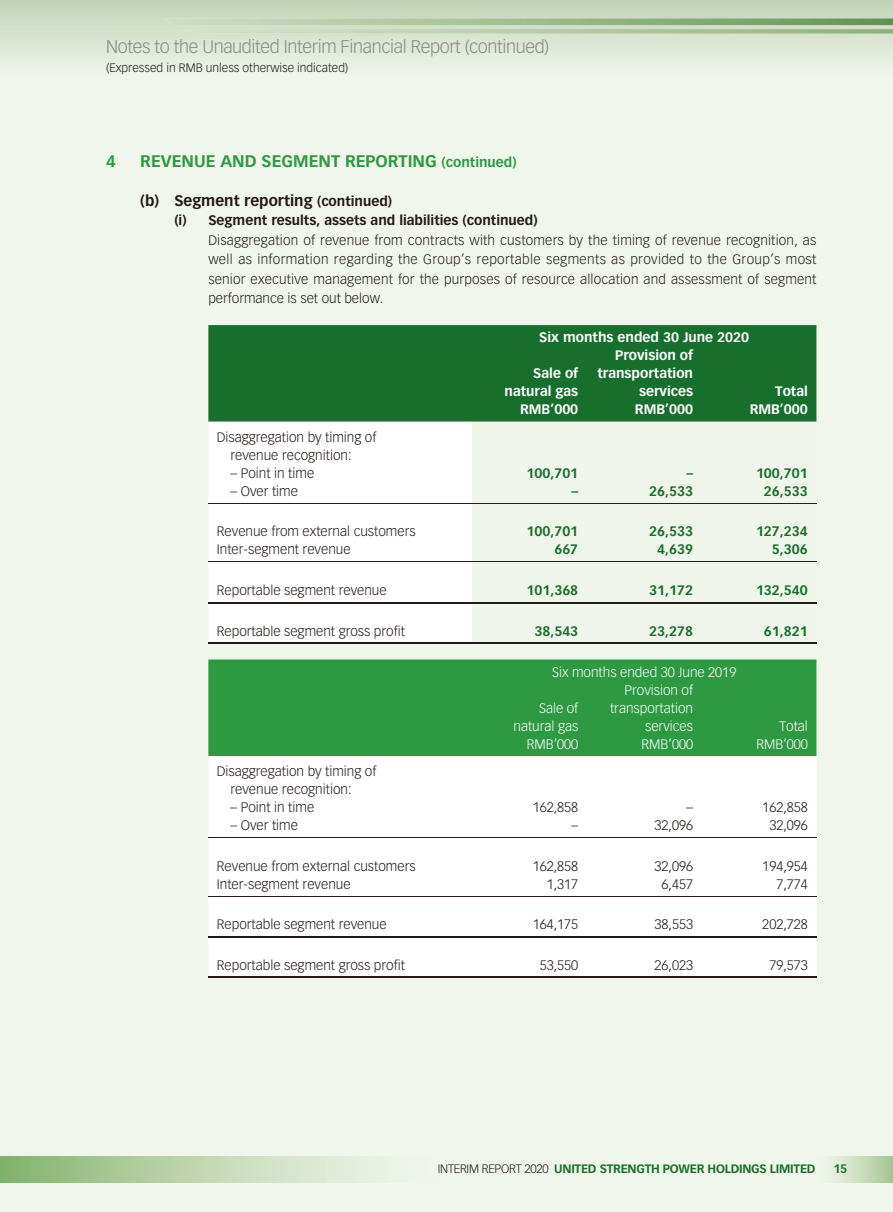
<style>
.page{position:relative;width:893px;height:1212px;background:#f1f6ed}
.page>*{position:absolute;margin:0;border:0;box-sizing:border-box;transform-origin:0 0}
.t1{font:300 18px "Vectora LT Std";letter-spacing:-.02em;color:#898989}
.t2{font:700 16.5px "Vectora LT Std";color:#2d9a41}
.t3{font:700 15px "Vectora LT Std";color:#231916}
.t4{font:300 13.5px/19.5px "Vectora LT Std";color:#231916}
.t5{font:700 13.5px/18px "Vectora LT Std";color:#fff;text-align:right}
.t6{font:700 13.5px "Vectora LT Std";color:#186f2b}
.t7{font:300 13.5px/18px "Vectora LT Std";color:#fff;text-align:right}
.t8{font:700 13.5px "Vectora LT Std";color:#231916}
.t9{font:700 12px "Vectora LT Std";letter-spacing:-.02em;color:#186f2b}
.t10{font:300 12px "Vectora LT Std";color:#231916}
.s1{font-size:13.5px}
.s2{font-weight:300;color:#231916}
</style>
<div class="page">
<div style="left:816px;top:1157px;width:77px;height:25px;background:linear-gradient(to right,#f7f9f4,#a9c894)"></div>
<div style="left:0;top:1157px;width:437px;height:25px;background:linear-gradient(to right,#87b670,#fbfbf7)"></div>
<svg style="left:0;top:0;width:893px;height:62px"></svg>
<img style="left:163px;top:18px;width:730px;height:7px">
<img style="left:184px;top:29px;width:709px;height:5px">
<div style="left:208px;top:325px;width:608px;height:97px;background:#186f2b"></div>
<div style="left:208px;top:422px;width:264px;height:220px;background:#fff"></div>
<svg style="left:472px;top:603px;width:344px;height:1px"></svg>
<hr style="left:208px;top:503px;width:264px;height:1px;background:#231916">
<hr style="left:472px;top:503px;width:115px;height:1px;background:#231916">
<hr style="left:587px;top:503px;width:115px;height:1px;background:#231916">
<hr style="left:702px;top:503px;width:114px;height:1px;background:#231916">
<hr style="left:208px;top:561px;width:264px;height:1px;background:#231916">
<hr style="left:472px;top:561px;width:115px;height:1px;background:#231916">
<hr style="left:587px;top:561px;width:115px;height:1px;background:#231916">
<hr style="left:702px;top:561px;width:114px;height:1px;background:#231916">
<hr style="left:208px;top:602px;width:264px;height:1px;background:#231916">
<hr style="left:472px;top:602px;width:115px;height:1px;background:#231916">
<hr style="left:587px;top:602px;width:115px;height:1px;background:#231916">
<hr style="left:702px;top:602px;width:114px;height:1px;background:#231916">
<hr style="left:208px;top:642px;width:264px;height:2px;background:#231916">
<hr style="left:472px;top:642px;width:115px;height:2px;background:#231916">
<hr style="left:587px;top:642px;width:115px;height:2px;background:#231916">
<hr style="left:702px;top:642px;width:114px;height:2px;background:#231916">
<div style="left:208px;top:659px;width:608px;height:97px;background:#2d9a41"></div>
<div style="left:208px;top:756px;width:608px;height:221px;background:#fff"></div>
<hr style="left:208px;top:837px;width:264px;height:1px;background:#231916">
<hr style="left:472px;top:837px;width:115px;height:1px;background:#231916">
<hr style="left:587px;top:837px;width:115px;height:1px;background:#231916">
<hr style="left:702px;top:837px;width:114px;height:1px;background:#231916">
<hr style="left:208px;top:896px;width:264px;height:1px;background:#231916">
<hr style="left:472px;top:896px;width:115px;height:1px;background:#231916">
<hr style="left:587px;top:896px;width:115px;height:1px;background:#231916">
<hr style="left:702px;top:896px;width:114px;height:1px;background:#231916">
<hr style="left:208px;top:936px;width:264px;height:2px;background:#231916">
<hr style="left:472px;top:936px;width:115px;height:2px;background:#231916">
<hr style="left:587px;top:936px;width:115px;height:2px;background:#231916">
<hr style="left:702px;top:936px;width:114px;height:2px;background:#231916">
<hr style="left:208px;top:977px;width:264px;height:1px;background:#231916">
<hr style="left:472px;top:977px;width:115px;height:1px;background:#231916">
<hr style="left:587px;top:977px;width:115px;height:1px;background:#231916">
<hr style="left:702px;top:977px;width:114px;height:1px;background:#231916">
<h1 class="t1" style="left:106px;top:38px;width:444px">Notes to the Unaudited Interim Financial Report (continued)</h1>
<p class="t10" style="left:106px;top:62px;width:243px">(Expressed in RMB unless otherwise indicated)</p>
<p class="t2" style="left:106px;top:153px;width:11px">4</p>
<p class="t2" style="left:140px;top:153px;width:378px">REVENUE AND SEGMENT REPORTING <span class="s1">(continued)</span></p>
<p class="t3" style="left:140px;top:193px;width:253px">(b) Segment reporting <span class="s1">(continued)</span></p>
<p class="t8" style="left:174px;top:214px;width:365px">(i) Segment results, assets and liabilities (continued)</p>
<p class="t4" style="left:208px;top:231px;width:610px;text-align:justify">Disaggregation of revenue from contracts with customers by the timing of revenue recognition, as well as information regarding the Group’s reportable segments as provided to the Group’s most senior executive management for the purposes of resource allocation and assessment of segment performance is set out below.</p>
<p class="t5" style="left:539px;top:329px;width:211px">Six months ended 30 June 2020</p>
<p class="t5" style="left:505px;top:365px;width:75px">Sale of natural gas</p>
<p class="t5" style="left:597px;top:347px;width:97px">Provision of transportation services</p>
<p class="t5" style="left:775px;top:383px;width:34px">Total</p>
<p class="t5" style="left:520px;top:401px;width:60px">RMB’000</p>
<p class="t5" style="left:635px;top:401px;width:60px">RMB’000</p>
<p class="t5" style="left:750px;top:401px;width:60px">RMB’000</p>
<p class="t4" style="left:230px;top:429px;width:147px;line-height:18px;text-indent:-14px">Disaggregation by timing of revenue recognition:</p>
<p class="t4" style="left:230px;top:464px;width:85px">– Point in time</p>
<p class="t6" style="left:526px;top:467px;width:53px">100,701</p>
<p class="t6" style="left:686px;top:467px;width:8px">–</p>
<p class="t6" style="left:756px;top:467px;width:53px">100,701</p>
<p class="t4" style="left:230px;top:482px;width:69px">– Over time</p>
<p class="t6" style="left:572px;top:485px;width:8px">–</p>
<p class="t6" style="left:649px;top:485px;width:45px">26,533</p>
<p class="t6" style="left:764px;top:485px;width:45px">26,533</p>
<p class="t4" style="left:217px;top:523px;width:200px">Revenue from external customers</p>
<p class="t6" style="left:526px;top:525px;width:53px">100,701</p>
<p class="t6" style="left:649px;top:525px;width:45px">26,533</p>
<p class="t6" style="left:756px;top:525px;width:53px">127,234</p>
<p class="t4" style="left:217px;top:541px;width:135px">Inter-segment revenue</p>
<p class="t6" style="left:554px;top:543px;width:25px">667</p>
<p class="t6" style="left:657px;top:543px;width:37px">4,639</p>
<p class="t6" style="left:772px;top:543px;width:37px">5,306</p>
<p class="t4" style="left:217px;top:581px;width:171px">Reportable segment revenue</p>
<p class="t6" style="left:526px;top:584px;width:53px">101,368</p>
<p class="t6" style="left:649px;top:584px;width:45px">31,172</p>
<p class="t6" style="left:756px;top:584px;width:53px">132,540</p>
<p class="t4" style="left:217px;top:622px;width:190px">Reportable segment gross profit</p>
<p class="t6" style="left:534px;top:624px;width:45px">38,543</p>
<p class="t6" style="left:649px;top:624px;width:45px">23,278</p>
<p class="t6" style="left:764px;top:624px;width:45px">61,821</p>
<p class="t7" style="left:552px;top:664px;width:186px">Six months ended 30 June 2019</p>
<p class="t7" style="left:513px;top:700px;width:66px">Sale of natural gas</p>
<p class="t7" style="left:610px;top:682px;width:85px">Provision of transportation services</p>
<p class="t7" style="left:779px;top:718px;width:30px">Total</p>
<p class="t7" style="left:527px;top:736px;width:53px">RMB’000</p>
<p class="t7" style="left:642px;top:736px;width:53px">RMB’000</p>
<p class="t7" style="left:756px;top:736px;width:53px">RMB’000</p>
<p class="t4" style="left:230px;top:763px;width:147px;line-height:18px;text-indent:-14px">Disaggregation by timing of revenue recognition:</p>
<p class="t4" style="left:230px;top:799px;width:85px">– Point in time</p>
<p class="t4" style="left:533px;top:799px;width:47px">162,858</p>
<p class="t4" style="left:686px;top:799px;width:8px">–</p>
<p class="t4" style="left:762px;top:799px;width:47px">162,858</p>
<p class="t4" style="left:230px;top:817px;width:69px">– Over time</p>
<p class="t4" style="left:572px;top:817px;width:8px">–</p>
<p class="t4" style="left:654px;top:817px;width:40px">32,096</p>
<p class="t4" style="left:769px;top:817px;width:40px">32,096</p>
<p class="t4" style="left:217px;top:857px;width:200px">Revenue from external customers</p>
<p class="t4" style="left:533px;top:857px;width:47px">162,858</p>
<p class="t4" style="left:654px;top:857px;width:40px">32,096</p>
<p class="t4" style="left:762px;top:857px;width:47px">194,954</p>
<p class="t4" style="left:217px;top:875px;width:135px">Inter-segment revenue</p>
<p class="t4" style="left:547px;top:875px;width:33px">1,317</p>
<p class="t4" style="left:661px;top:875px;width:33px">6,457</p>
<p class="t4" style="left:776px;top:875px;width:33px">7,774</p>
<p class="t4" style="left:217px;top:916px;width:171px">Reportable segment revenue</p>
<p class="t4" style="left:533px;top:916px;width:47px">164,175</p>
<p class="t4" style="left:654px;top:916px;width:40px">38,553</p>
<p class="t4" style="left:762px;top:916px;width:47px">202,728</p>
<p class="t4" style="left:217px;top:956px;width:190px">Reportable segment gross profit</p>
<p class="t4" style="left:540px;top:956px;width:40px">53,550</p>
<p class="t4" style="left:654px;top:956px;width:40px">26,023</p>
<p class="t4" style="left:769px;top:956px;width:40px">79,573</p>
<p class="t9" style="left:438px;top:1163px;width:379px"><span class="s2">INTERIM REPORT 2020</span> UNITED STRENGTH POWER HOLDINGS LIMITED</p>
<p class="t9" style="left:833px;top:1163px;width:15px">15</p>
</div>
